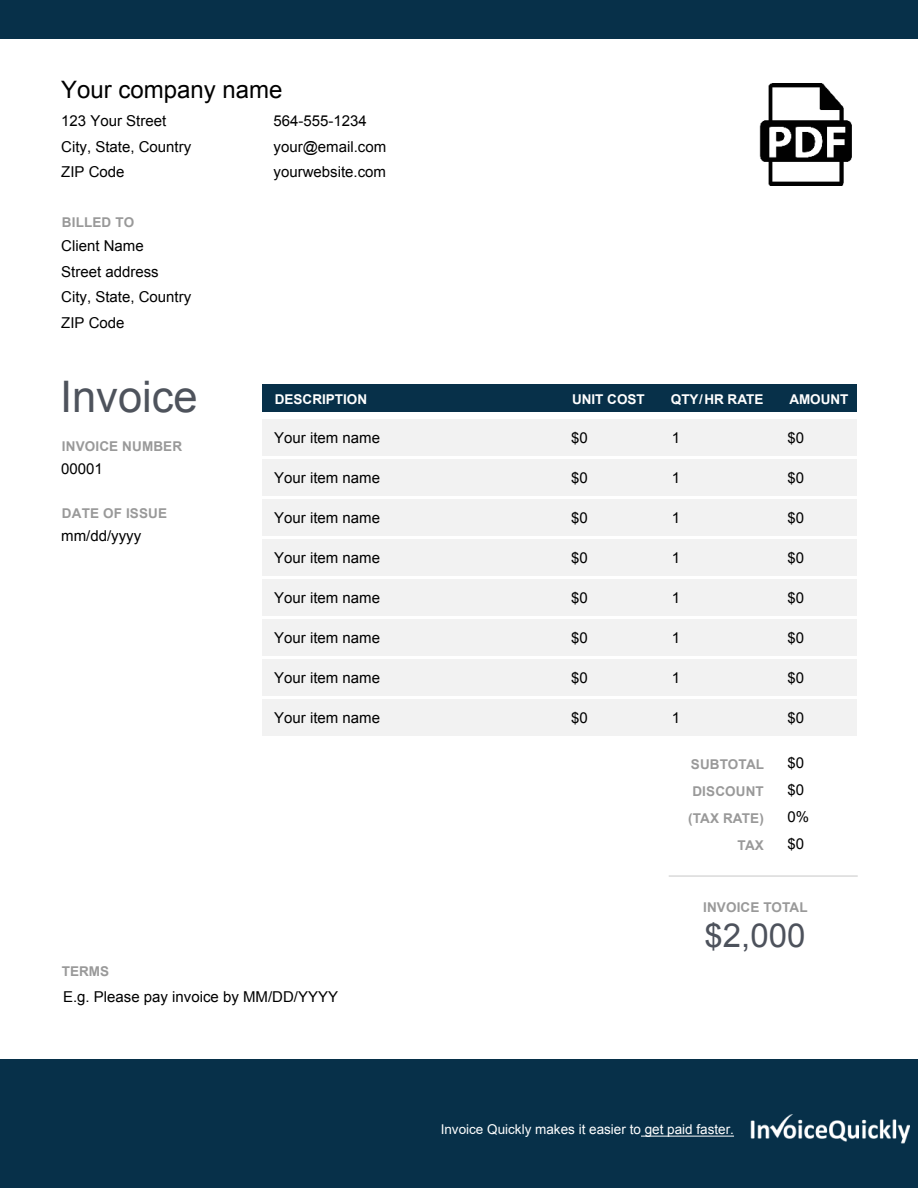
<style>
.page{position:relative;width:918px;height:1188px;background:#fff}
.page>*{position:absolute;margin:0;border:0;box-sizing:border-box;transform-origin:0 0}
.t1{font:43.5px "Arial";color:#4e535c}
.t2{font:33px "Arial";color:#4d525c}
.t3{font:24px "Arial";color:#000}
.t4{font:15px/25.2px "Arial";color:#000}
.t5{font:700 13.5px/27px "Arial";letter-spacing:.01em;color:#999;text-align:right}
.t6{font:13.5px "Arial";color:#fff}
.t7{font:700 13.5px "Arial";color:#fff}
</style>
<div class="page">
<div style="left:262px;top:384px;width:595px;height:28px;background:#073049"></div>
<div style="left:262px;top:419px;width:595px;height:37px;background:#f2f2f2"></div>
<div style="left:262px;top:459px;width:595px;height:37px;background:#f2f2f2"></div>
<div style="left:262px;top:499px;width:595px;height:37px;background:#f2f2f2"></div>
<div style="left:262px;top:539px;width:595px;height:37px;background:#f2f2f2"></div>
<div style="left:1px;top:0;width:917px;height:39px;background:#073049"></div>
<div style="left:262px;top:579px;width:595px;height:37px;background:#f2f2f2"></div>
<div style="left:262px;top:619px;width:595px;height:37px;background:#f2f2f2"></div>
<div style="left:262px;top:659px;width:595px;height:37px;background:#f2f2f2"></div>
<div style="left:262px;top:699px;width:595px;height:37px;background:#f2f2f2"></div>
<div style="left:1px;top:1060px;width:917px;height:128px;background:#073049"></div>
<img style="left:750px;top:1115px;width:159px;height:29px">
<hr style="left:669px;top:876px;width:189px;height:1px;background:#c7c7c7">
<hr style="left:641px;top:1136px;width:93px;height:1px;background:#fff">
<img style="left:759px;top:84px;width:93px;height:102px">
<h3 class="t3" style="left:61px;top:81px;width:223px">Your company name</h3>
<p class="t4" style="left:61px;top:108px;width:132px">123 Your Street<br>City, State, Country<br>ZIP Code</p>
<p class="t4" style="left:274px;top:108px;width:114px">564-555-1234 your@email.com yourwebsite.com</p>
<p class="t5" style="left:62px;top:210px;width:74px">BILLED TO</p>
<p class="t4" style="left:61px;top:233px;width:132px">Client Name<br>Street address<br>City, State, Country</p>
<p class="t4" style="left:61px;top:310px;width:65px">ZIP Code</p>
<h1 class="t1" style="left:60px;top:380px;width:139px">Invoice</h1>
<p class="t5" style="left:62px;top:434px;width:122px">INVOICE NUMBER</p>
<p class="t4" style="left:61px;top:457px;width:43px">00001</p>
<p class="t5" style="left:62px;top:501px;width:107px">DATE OF ISSUE</p>
<p class="t4" style="left:61px;top:524px;width:82px">mm/dd/yyyy</p>
<p class="t5" style="left:62px;top:959px;width:49px">TERMS</p>
<p class="t7" style="left:275px;top:394px;width:94px">DESCRIPTION</p>
<p class="t7" style="left:572px;top:394px;width:74px">UNIT COST</p>
<p class="t7" style="left:671px;top:394px;width:94px">QTY/HR RATE</p>
<p class="t7" style="left:789px;top:394px;width:61px">AMOUNT</p>
<p class="t4" style="left:274px;top:425px;width:107px">Your item name</p>
<p class="t4" style="left:571px;top:425px;width:18px">$0</p>
<p class="t4" style="left:672px;top:425px;width:10px">1</p>
<p class="t4" style="left:788px;top:425px;width:18px">$0</p>
<p class="t4" style="left:274px;top:465px;width:107px">Your item name</p>
<p class="t4" style="left:571px;top:465px;width:18px">$0</p>
<p class="t4" style="left:672px;top:465px;width:10px">1</p>
<p class="t4" style="left:788px;top:465px;width:18px">$0</p>
<p class="t4" style="left:274px;top:505px;width:107px">Your item name</p>
<p class="t4" style="left:571px;top:505px;width:18px">$0</p>
<p class="t4" style="left:672px;top:505px;width:10px">1</p>
<p class="t4" style="left:788px;top:505px;width:18px">$0</p>
<p class="t4" style="left:274px;top:545px;width:107px">Your item name</p>
<p class="t4" style="left:571px;top:545px;width:18px">$0</p>
<p class="t4" style="left:672px;top:545px;width:10px">1</p>
<p class="t4" style="left:788px;top:545px;width:18px">$0</p>
<p class="t4" style="left:274px;top:585px;width:107px">Your item name</p>
<p class="t4" style="left:571px;top:585px;width:18px">$0</p>
<p class="t4" style="left:672px;top:585px;width:10px">1</p>
<p class="t4" style="left:788px;top:585px;width:18px">$0</p>
<p class="t4" style="left:274px;top:625px;width:107px">Your item name</p>
<p class="t4" style="left:571px;top:625px;width:18px">$0</p>
<p class="t4" style="left:672px;top:625px;width:10px">1</p>
<p class="t4" style="left:788px;top:625px;width:18px">$0</p>
<p class="t4" style="left:274px;top:665px;width:107px">Your item name</p>
<p class="t4" style="left:571px;top:665px;width:18px">$0</p>
<p class="t4" style="left:672px;top:665px;width:10px">1</p>
<p class="t4" style="left:788px;top:665px;width:18px">$0</p>
<p class="t4" style="left:274px;top:705px;width:107px">Your item name</p>
<p class="t4" style="left:571px;top:705px;width:18px">$0</p>
<p class="t4" style="left:672px;top:705px;width:10px">1</p>
<p class="t4" style="left:788px;top:705px;width:18px">$0</p>
<p class="t5" style="left:688px;top:752px;width:77px">SUBTOTAL<br>DISCOUNT (TAX RATE)<br>TAX</p>
<p class="t4" style="left:788px;top:750px;width:23px;line-height:26.8px">$0 $0<br>0% $0</p>
<p class="t5" style="left:703px;top:895px;width:106px">INVOICE TOTAL</p>
<h2 class="t2" style="left:704px;top:921px;width:102px">$2,000</h2>
<p class="t4" style="left:63px;top:986px;width:277px">E.g. Please pay invoice by MM/DD/YYYY</p>
<p class="t6" style="left:441px;top:1120px;width:295px">Invoice Quickly makes it easier to get paid faster.</p>
</div>
